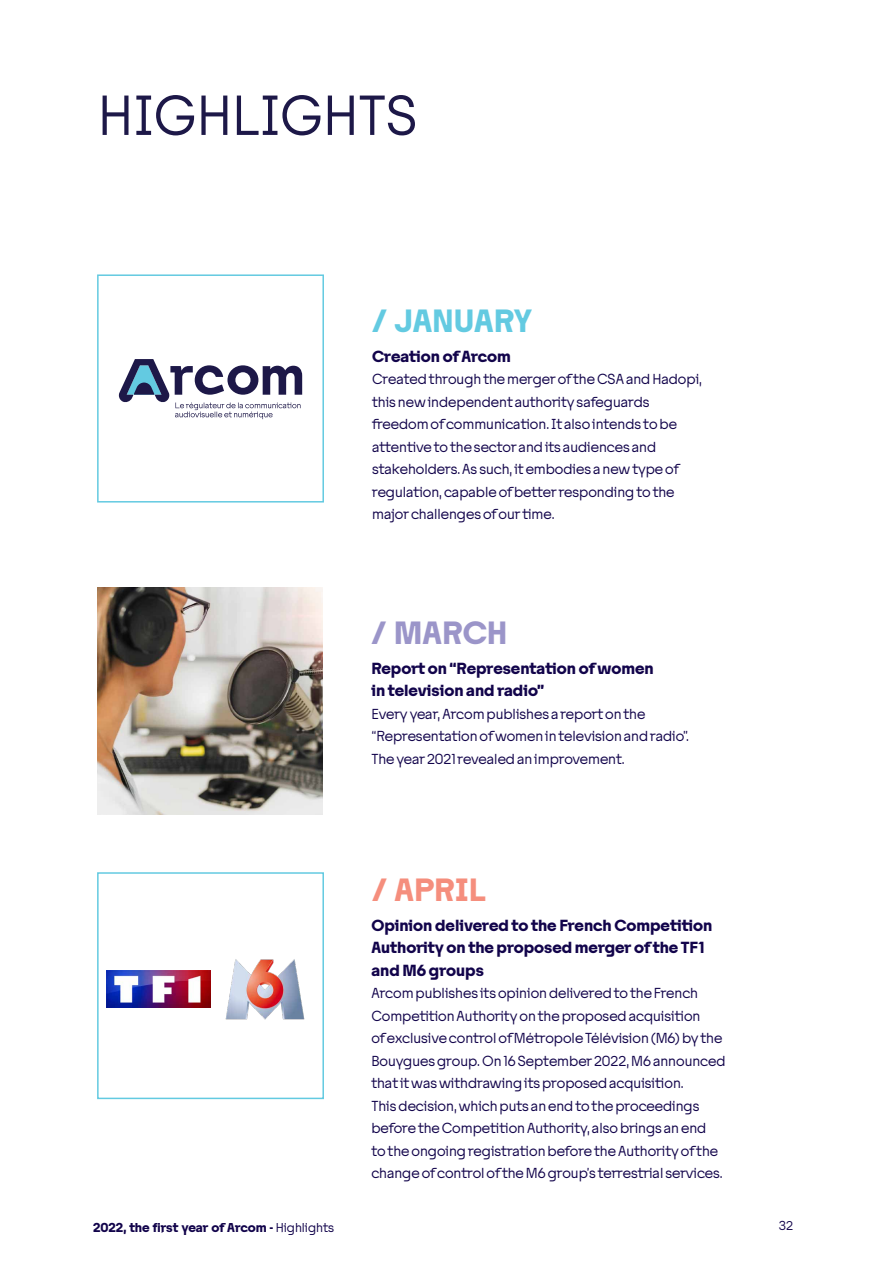
<style>
.page{position:relative;width:893px;height:1263px;background:#fff}
.page>*{position:absolute;margin:0;border:0;box-sizing:border-box;transform-origin:0 0}
.t1{font:52.5px "Tosh";color:#1d1848}
.t2{font:700 30px "Tosh";letter-spacing:-.005em;color:#63cae1}
.t3{font:700 30px "Tosh";color:#9b95c9}
.t4{font:700 30px "Tosh";color:#f58e7d}
.t5{font:700 15px/22.5px "Tosh";color:#12044b}
.t6{font:13.5px/22.5px "Tosh";color:#12044b}
.t7{font:300 12px "Tosh";color:#12044b}
.t8{font:700 12px "Tosh";color:#12044b}
.t9{font:12px "Tosh";color:#12044b}
.s1{font-weight:400}
</style>
<div class="page">
<svg style="left:119px;top:359px;width:183px;height:60px"></svg>
<div style="left:97px;top:274px;width:227px;height:228px;border:2px solid #63cae1"></div>
<img style="left:97px;top:588px;width:225px;height:226px">
<img style="left:225px;top:959px;width:80px;height:61px">
<img style="left:107px;top:970px;width:104px;height:38px">
<div style="left:97px;top:872px;width:227px;height:227px;border:2px solid #63cae1"></div>
<h1 class="t1" style="left:98px;top:80px;width:321px">HIGHLIGHTS</h1>
<h2 class="t2" style="left:372px;top:299px;width:162px">/ JANUARY</h2>
<p class="t5" style="left:372px;top:345px;width:140px">Creation of Arcom</p>
<p class="t6" style="left:372px;top:368px;width:331px">Created through the merger of the CSA and Hadopi, this new independent authority safeguards freedom of communication. It also intends to be attentive to the sector and its audiences and stakeholders. As such, it embodies a new type of regulation, capable of better responding to the major challenges of our time.</p>
<h2 class="t3" style="left:371px;top:611px;width:138px">/ MARCH</h2>
<p class="t5" style="left:371px;top:657px;width:284px">Report on “Representation of women in television and radio”</p>
<p class="t6" style="left:371px;top:702px;width:319px">Every year, Arcom publishes a report on the “Representation of women in television and radio”.<br>The year 2021 revealed an improvement.</p>
<h2 class="t4" style="left:372px;top:868px;width:115px">/ APRIL</h2>
<p class="t5" style="left:371px;top:914px;width:343px">Opinion delivered to the French Competition<br>Authority on the proposed merger of the TF1 and M6 groups</p>
<p class="t6" style="left:371px;top:982px;width:356px">Arcom publishes its opinion delivered to the French Competition Authority on the proposed acquisition<br>of exclusive control of Métropole Télévision (M6) by the Bouygues group. On 16 September 2022, M6 announced that it was withdrawing its proposed acquisition.<br>This decision, which puts an end to the proceedings before the Competition Authority, also brings an end<br>to the ongoing registration before the Authority of the change of control of the M6 group’s terrestrial services.</p>
<p class="t7" style="left:93px;top:1217px;width:278px">Foreword by Roch-Olivier Maistre, Chair of Arcom</p>
<p class="t9" style="left:779px;top:1217px;width:16px">32</p>
<p class="t8" style="left:93px;top:1219px;width:243px">2022, the first year of Arcom - <span class="s1">Highlights</span></p>
</div>
